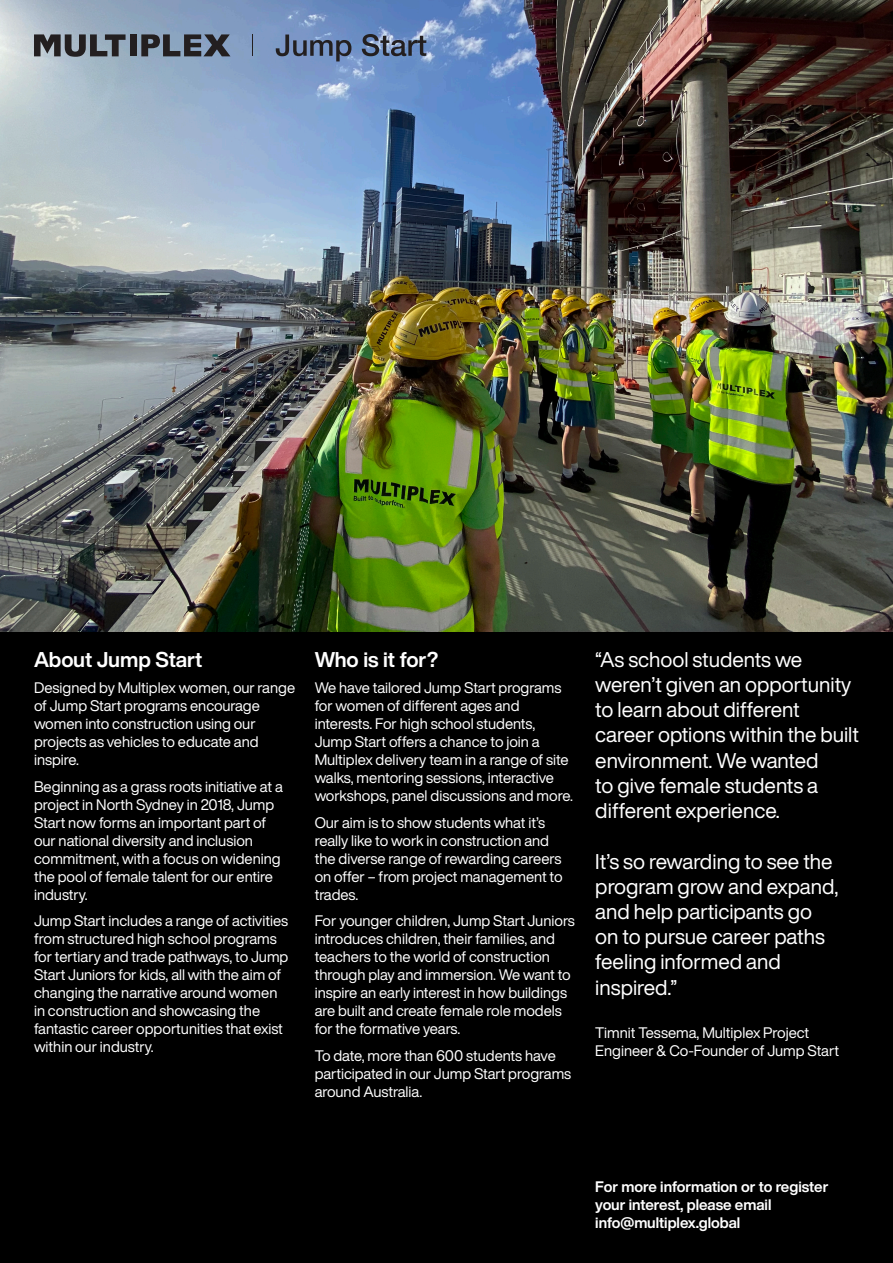
<style>
.page{position:relative;width:893px;height:1263px;background:#000}
.page>*{position:absolute;margin:0;border:0;box-sizing:border-box;transform-origin:0 0}
.t1{font:21px "Helvetica Now Display";color:#fff}
.t2{font:700 21px "Helvetica Now Display";color:#fff}
.t3{font:15px/18px "Helvetica Now Display";color:#fff}
.t4{font:700 15px "Helvetica Now Display";color:#fff}
</style>
<div class="page">
<img style="left:0;top:0;width:893px;height:631px">
<div style="left:130px;top:34px;width:6px;height:22px;background:#231f20"></div>
<svg style="left:141px;top:34px;width:89px;height:22px;background:#515a68"></svg>
<svg style="left:34px;top:34px;width:92px;height:23px;background:#5c6269"></svg>
<svg style="left:252px;top:34px;width:1px;height:22px"></svg>
<svg style="left:276px;top:35px;width:75px;height:26px;background:#5f7295"></svg>
<svg style="left:362px;top:34px;width:64px;height:22px"></svg>
<p class="t2" style="left:34px;top:645px;width:170px">About Jump Start</p>
<p class="t3" style="left:34px;top:679px;width:263px">Designed by Multiplex women, our range of Jump Start programs encourage women into construction using our projects as vehicles to educate and inspire.</p>
<p class="t3" style="left:34px;top:777px;width:250px">Beginning as a grass roots initiative at a project in North Sydney in 2018, Jump Start now forms an important part of our national diversity and inclusion commitment, with a focus on widening the pool of female talent for our entire industry.</p>
<p class="t3" style="left:34px;top:912px;width:256px">Jump Start includes a range of activities from structured high school programs for tertiary and trade pathways, to Jump Start Juniors for kids, all with the aim of changing the narrative around women in construction and showcasing the fantastic career opportunities that exist within our industry.</p>
<p class="t2" style="left:315px;top:645px;width:125px">Who is it for?</p>
<p class="t3" style="left:315px;top:679px;width:260px">We have tailored Jump Start programs for women of different ages and interests. For high school students, Jump Start offers a chance to join a Multiplex delivery team in a range of site walks, mentoring sessions, interactive workshops, panel discussions and more.</p>
<p class="t3" style="left:315px;top:813px;width:249px">Our aim is to show students what it’s really like to work in construction and the diverse range of rewarding careers on offer – from project management to trades.</p>
<p class="t3" style="left:315px;top:912px;width:262px">For younger children, Jump Start Juniors introduces children, their families, and teachers to the world of construction through play and immersion. We want to inspire an early interest in how buildings are built and create female role models for the formative years.</p>
<p class="t3" style="left:315px;top:1046px;width:258px">To date, more than 600 students have participated in our Jump Start programs around Australia.</p>
<p class="t1" style="left:595px;top:645px;width:208px">“As school students we</p>
<p class="t1" style="left:595px;top:670px;width:257px">weren’t given an opportunity</p>
<p class="t1" style="left:595px;top:695px;width:206px">to learn about different</p>
<p class="t1" style="left:595px;top:721px;width:265px">career options within the built</p>
<p class="t1" style="left:595px;top:746px;width:225px">environment. We wanted</p>
<p class="t1" style="left:595px;top:771px;width:224px">to give female students a</p>
<p class="t1" style="left:595px;top:796px;width:186px">different experience.</p>
<p class="t1" style="left:595px;top:847px;width:239px">It’s so rewarding to see the</p>
<p class="t1" style="left:595px;top:872px;width:245px">program grow and expand,</p>
<p class="t1" style="left:595px;top:897px;width:218px">and help participants go</p>
<p class="t1" style="left:595px;top:922px;width:231px">on to pursue career paths</p>
<p class="t1" style="left:595px;top:947px;width:187px">feeling informed and</p>
<p class="t1" style="left:595px;top:973px;width:83px">inspired.”</p>
<p class="t3" style="left:595px;top:1023px;width:215px">Timnit Tessema, Multiplex Project</p>
<p class="t3" style="left:595px;top:1041px;width:245px">Engineer &amp; Co-Founder of Jump Start</p>
<p class="t4" style="left:595px;top:1176px;width:235px">For more information or to register</p>
<p class="t4" style="left:595px;top:1194px;width:178px">your interest, please email</p>
<p class="t4" style="left:595px;top:1212px;width:146px">info@multiplex.global</p>
</div>
